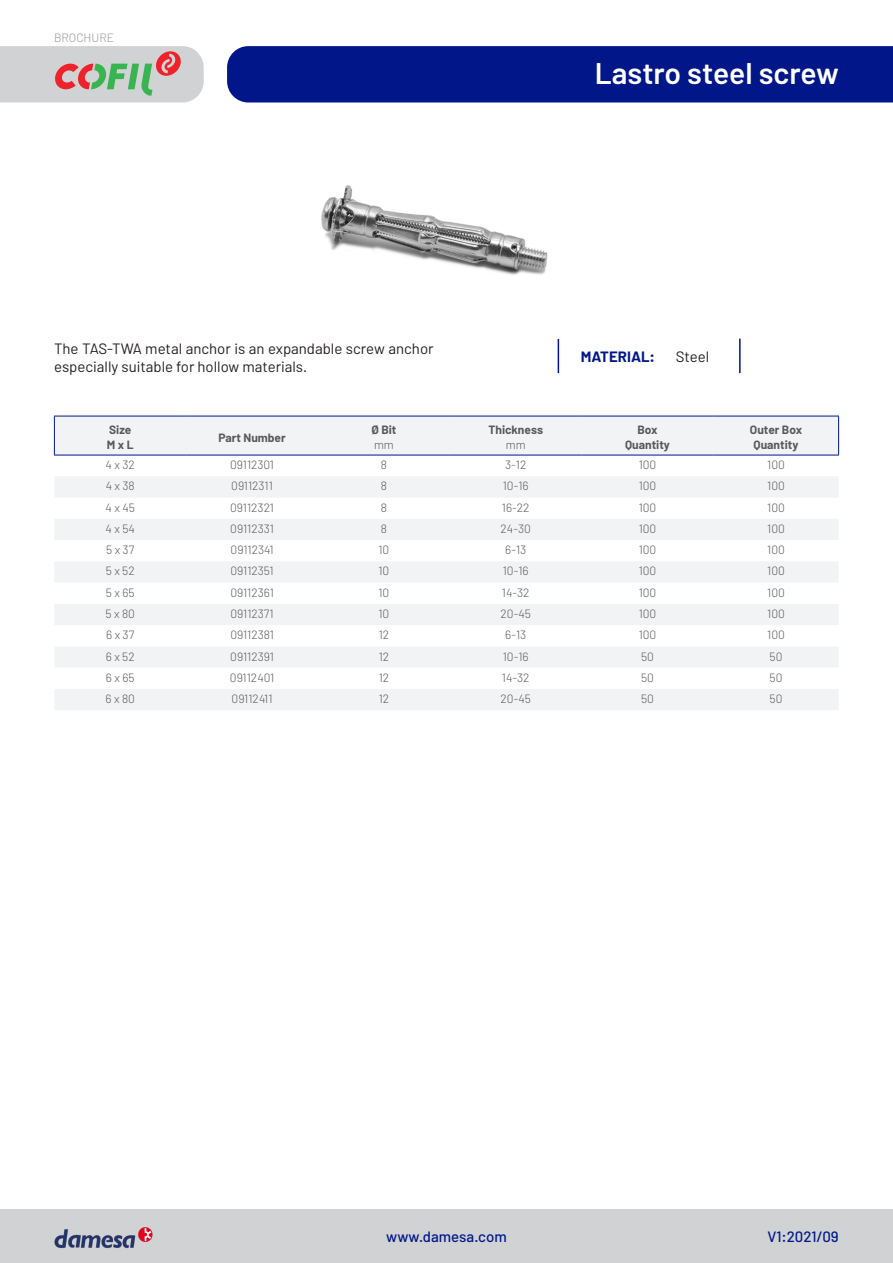
<style>
.page{position:relative;width:893px;height:1263px;background:#fff}
.page>*{position:absolute;margin:0;border:0;box-sizing:border-box;transform-origin:0 0}
.t1{font:600 30px "Barlow";color:#fff}
.t2{font:15px/18px "Barlow";color:#231f20}
.t3{font:500 15px "Barlow";color:#001689}
.t4{font:700 15px "Barlow";color:#001689}
.t5{font:300 12px "Barlow";color:#57585a}
.t6{font:700 12px "Barlow";color:#57585a}
.t7{font:300 12px "Barlow";color:#939598}
</style>
<div class="page">
<img style="left:321px;top:185px;width:227px;height:90px">
<svg style="left:55px;top:417px;width:783px;height:293px;fill:#f2f3f4"></svg>
<svg style="left:55px;top:625px;width:783px;height:64px"></svg>
<hr style="left:54px;top:416px;width:132px;height:1px;background:#001689">
<hr style="left:54px;top:416px;width:1px;height:39px;background:#001689">
<hr style="left:186px;top:416px;width:132px;height:1px;background:#001689">
<hr style="left:318px;top:416px;width:132px;height:1px;background:#001689">
<hr style="left:450px;top:416px;width:132px;height:1px;background:#001689">
<hr style="left:582px;top:416px;width:131px;height:1px;background:#001689">
<hr style="left:713px;top:416px;width:126px;height:1px;background:#001689">
<hr style="left:838px;top:416px;width:1px;height:39px;background:#001689">
<hr style="left:54px;top:455px;width:132px;height:1px;background:#001689">
<hr style="left:186px;top:455px;width:132px;height:1px;background:#001689">
<hr style="left:318px;top:455px;width:132px;height:1px;background:#001689">
<hr style="left:450px;top:455px;width:132px;height:1px;background:#001689">
<hr style="left:582px;top:455px;width:131px;height:1px;background:#001689">
<hr style="left:713px;top:455px;width:126px;height:1px;background:#001689">
<div style="left:0;top:1209px;width:893px;height:54px;background:#d1d2d4"></div>
<div style="left:227px;top:46px;width:666px;height:56px;background:#001689"></div>
<img style="left:54px;top:1224px;width:99px;height:27px">
<hr style="left:558px;top:339px;width:1px;height:34px;background:#001689">
<hr style="left:739px;top:339px;width:2px;height:34px;background:#001689">
<svg style="left:0;top:46px;width:204px;height:56px;background:#c8c3bd"></svg>
<p class="t7" style="left:54px;top:30px;width:62px">BROCHURE</p>
<p class="t1" style="left:595px;top:55px;width:246px">Lastro steel screw</p>
<p class="t2" style="left:54px;top:339px;width:381px">The TAS-TWA metal anchor is an expandable screw anchor especially suitable for hollow materials.</p>
<p class="t6" style="left:109px;top:422px;width:24px">Size</p>
<p class="t6" style="left:107px;top:437px;width:28px">M x L</p>
<p class="t6" style="left:218px;top:430px;width:69px">Part Number</p>
<p class="t6" style="left:371px;top:422px;width:27px">Ø Bit</p>
<p class="t5" style="left:374px;top:437px;width:21px">mm</p>
<p class="t6" style="left:488px;top:422px;width:56px">Thickness</p>
<p class="t5" style="left:506px;top:437px;width:21px">mm</p>
<p class="t4" style="left:581px;top:347px;width:76px">MATERIAL:</p>
<p class="t2" style="left:676px;top:347px;width:35px">Steel</p>
<p class="t6" style="left:637px;top:422px;width:22px">Box</p>
<p class="t6" style="left:625px;top:437px;width:46px">Quantity</p>
<p class="t6" style="left:750px;top:422px;width:54px">Outer Box</p>
<p class="t6" style="left:754px;top:437px;width:46px">Quantity</p>
<p class="t5" style="left:106px;top:457px;width:31px">4 x 32</p>
<p class="t5" style="left:230px;top:457px;width:46px">09112301</p>
<p class="t5" style="left:381px;top:457px;width:8px">8</p>
<p class="t5" style="left:505px;top:457px;width:23px">3-12</p>
<p class="t5" style="left:639px;top:457px;width:19px">100</p>
<p class="t5" style="left:767px;top:457px;width:19px">100</p>
<p class="t5" style="left:106px;top:479px;width:31px">4 x 38</p>
<p class="t5" style="left:231px;top:479px;width:43px">09112311</p>
<p class="t5" style="left:381px;top:479px;width:8px">8</p>
<p class="t5" style="left:503px;top:479px;width:27px">10-16</p>
<p class="t5" style="left:639px;top:479px;width:19px">100</p>
<p class="t5" style="left:767px;top:479px;width:19px">100</p>
<p class="t5" style="left:106px;top:500px;width:31px">4 x 45</p>
<p class="t5" style="left:230px;top:500px;width:45px">09112321</p>
<p class="t5" style="left:381px;top:500px;width:8px">8</p>
<p class="t5" style="left:502px;top:500px;width:29px">16-22</p>
<p class="t5" style="left:639px;top:500px;width:19px">100</p>
<p class="t5" style="left:767px;top:500px;width:19px">100</p>
<p class="t5" style="left:106px;top:521px;width:31px">4 x 54</p>
<p class="t5" style="left:230px;top:521px;width:45px">09112331</p>
<p class="t5" style="left:381px;top:521px;width:8px">8</p>
<p class="t5" style="left:501px;top:521px;width:32px">24-30</p>
<p class="t5" style="left:639px;top:521px;width:19px">100</p>
<p class="t5" style="left:767px;top:521px;width:19px">100</p>
<p class="t5" style="left:106px;top:542px;width:30px">5 x 37</p>
<p class="t5" style="left:231px;top:542px;width:44px">09112341</p>
<p class="t5" style="left:378px;top:542px;width:12px">10</p>
<p class="t5" style="left:505px;top:542px;width:23px">6-13</p>
<p class="t5" style="left:639px;top:542px;width:19px">100</p>
<p class="t5" style="left:767px;top:542px;width:19px">100</p>
<p class="t5" style="left:106px;top:564px;width:30px">5 x 52</p>
<p class="t5" style="left:230px;top:564px;width:45px">09112351</p>
<p class="t5" style="left:378px;top:564px;width:12px">10</p>
<p class="t5" style="left:503px;top:564px;width:27px">10-16</p>
<p class="t5" style="left:639px;top:564px;width:19px">100</p>
<p class="t5" style="left:767px;top:564px;width:19px">100</p>
<p class="t5" style="left:106px;top:585px;width:30px">5 x 65</p>
<p class="t5" style="left:230px;top:585px;width:45px">09112361</p>
<p class="t5" style="left:378px;top:585px;width:12px">10</p>
<p class="t5" style="left:502px;top:585px;width:29px">14-32</p>
<p class="t5" style="left:639px;top:585px;width:19px">100</p>
<p class="t5" style="left:767px;top:585px;width:19px">100</p>
<p class="t5" style="left:106px;top:606px;width:31px">5 x 80</p>
<p class="t5" style="left:230px;top:606px;width:45px">09112371</p>
<p class="t5" style="left:378px;top:606px;width:12px">10</p>
<p class="t5" style="left:501px;top:606px;width:32px">20-45</p>
<p class="t5" style="left:639px;top:606px;width:19px">100</p>
<p class="t5" style="left:767px;top:606px;width:19px">100</p>
<p class="t5" style="left:106px;top:627px;width:30px">6 x 37</p>
<p class="t5" style="left:230px;top:627px;width:45px">09112381</p>
<p class="t5" style="left:379px;top:627px;width:12px">12</p>
<p class="t5" style="left:505px;top:627px;width:23px">6-13</p>
<p class="t5" style="left:639px;top:627px;width:19px">100</p>
<p class="t5" style="left:767px;top:627px;width:19px">100</p>
<p class="t5" style="left:106px;top:649px;width:30px">6 x 52</p>
<p class="t5" style="left:230px;top:649px;width:45px">09112391</p>
<p class="t5" style="left:379px;top:649px;width:12px">12</p>
<p class="t5" style="left:503px;top:649px;width:27px">10-16</p>
<p class="t5" style="left:641px;top:649px;width:14px">50</p>
<p class="t5" style="left:770px;top:649px;width:14px">50</p>
<p class="t5" style="left:106px;top:670px;width:30px">6 x 65</p>
<p class="t5" style="left:230px;top:670px;width:46px">09112401</p>
<p class="t5" style="left:379px;top:670px;width:12px">12</p>
<p class="t5" style="left:502px;top:670px;width:29px">14-32</p>
<p class="t5" style="left:641px;top:670px;width:14px">50</p>
<p class="t5" style="left:770px;top:670px;width:14px">50</p>
<p class="t5" style="left:106px;top:691px;width:31px">6 x 80</p>
<p class="t5" style="left:232px;top:691px;width:43px">09112411</p>
<p class="t5" style="left:379px;top:691px;width:12px">12</p>
<p class="t5" style="left:501px;top:691px;width:32px">20-45</p>
<p class="t5" style="left:641px;top:691px;width:14px">50</p>
<p class="t5" style="left:770px;top:691px;width:14px">50</p>
<p class="t3" style="left:386px;top:1228px;width:122px">www.damesa.com</p>
<p class="t3" style="left:767px;top:1228px;width:73px">V1:2021/09</p>
</div>
